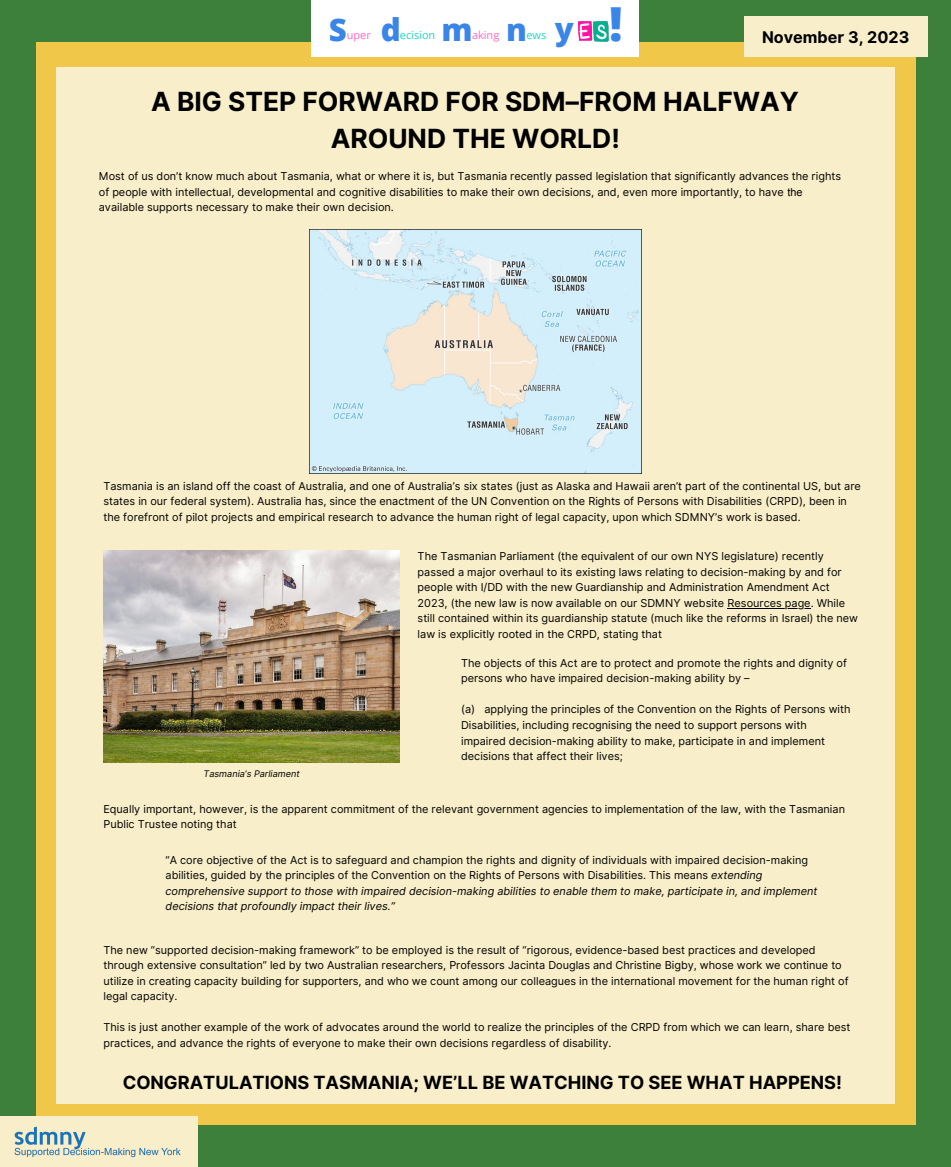
<style>
.page{position:relative;width:951px;height:1167px;background:#fff}
.page>*{position:absolute;margin:0;border:0;box-sizing:border-box;transform-origin:0 0}
.t1{font:800 46.92px "Open Sans";color:#3a85e8}
.t2{font:800 31.2px "Open Sans";color:#3a85e8}
.t3{font:700 26.4px/36.9px "Inter";color:#000;text-align:center}
.t4{font:700 18.18px "Inter";color:#000}
.t5{font:700 16.11px "Inter";color:#000}
.t6{font:10.92px/15.5px "Inter";color:#000}
.t7{font:10.92px "Open Sans";color:#1bd8bc}
.t8{font:10.92px "Open Sans";color:#ff66c4}
.t9{font:italic 9.12px "Inter";color:#000}
.s1{font-family:"Arial"}
.s2{font-style:italic}
</style>
<div class="page">
<div style="left:0;top:0;width:950px;height:1166px;background:#3c803c"></div>
<div style="left:36px;top:42px;width:879px;height:1082px;background:#f0c748"></div>
<div style="left:312px;top:0;width:327px;height:57px;background:#fff"></div>
<img style="left:579px;top:22px;width:29px;height:20px">
<svg style="left:566px;top:21px;width:13px;height:18px"></svg>
<div style="left:743px;top:17px;width:184px;height:40px;background:#f8eec9"></div>
<div style="left:0;top:1116px;width:198px;height:50px;background:#f8eec9"></div>
<img style="left:15px;top:1126px;width:166px;height:32px">
<div style="left:56px;top:67px;width:838px;height:1036px;background:#f8eec9"></div>
<img style="left:103px;top:550px;width:297px;height:212px">
<img style="left:309px;top:230px;width:333px;height:243px">
<hr style="left:727px;top:607px;width:83px;height:1px;background:#000">
<p class="t2" style="left:329px;top:7px;width:20px">S</p>
<p class="t8" style="left:347px;top:28px;width:25px">uper</p>
<p class="t2" style="left:381px;top:7px;width:22px">d</p>
<p class="t7" style="left:400px;top:28px;width:37px">ecision</p>
<p class="t2" style="left:441px;top:7px;width:33px">m</p>
<p class="t8" style="left:472px;top:28px;width:29px">aking</p>
<p class="t2" style="left:506px;top:7px;width:22px">n</p>
<p class="t7" style="left:526px;top:28px;width:21px">ews</p>
<p class="t2" style="left:554px;top:7px;width:21px">y</p>
<p class="t1" style="left:609px;top:-9px;width:15px">!</p>
<p class="t5" style="left:762px;top:27px;width:149px">November 3, 2023</p>
<p class="t3" style="left:151px;top:83px;width:649px">A BIG STEP FORWARD FOR SDM–FROM HALFWAY<br>AROUND THE WORLD!</p>
<p class="t6" style="left:99px;top:169px;width:743px">Most of us don’t know much about Tasmania, what or where it is, but Tasmania recently passed legislation that significantly advances the rights of people with intellectual, developmental and cognitive disabilities to make their own decisions, and, even more importantly, to have <span class="s1">the </span>available supports necessary to make their own decision.</p>
<p class="t6" style="left:103px;top:478px;width:759px">Tasmania is an island off the coast of Australia, and one of Australia’s six states (just as Alaska and Hawaii aren’t part of the continental US, but are states in our federal system). Australia has, since the enactment of the UN Convention on the Rights of Persons with Disabilities (CRPD), been in the forefront of pilot projects and empirical research to advance the human right of legal capacity, upon which SDMNY’s work is based.</p>
<p class="t6" style="left:417px;top:548px;width:442px">The Tasmanian Parliament (the equivalent of our own NYS legislature) recently passed a major overhaul to its existing laws relating to decision-making by and for people with I/DD with the new Guardianship and Administration Amendment Act 2023, (the new law is now available on our SDMNY website Resources page. While still contained within its guardianship statute (much like the reforms in Israel) the new law is explicitly rooted in the CRPD, stating that</p>
<p class="t6" style="left:461px;top:655px;width:387px">The objects of this Act are to protect and promote the rights and dignity of persons who have impaired decision-making ability by –</p>
<p class="t6" style="left:461px;top:701px;width:391px">(a) applying the principles of the Convention on the Rights of Persons with Disabilities, including recognising the need to support persons with impaired decision-making ability to make, participate in and implement decisions that affect their lives;</p>
<p class="t9" style="left:203px;top:767px;width:98px">Tasmania’s Parliament</p>
<p class="t6" style="left:103px;top:801px;width:743px">Equally important, however, is the apparent commitment of the relevant government agencies to implementation of the law, with the Tasmanian<br>Public Trustee noting that</p>
<p class="t6" style="left:165px;top:851px;width:653px">“A core objective of the Act is to safeguard and champion the rights and dignity of individuals with impaired decision-making abilities, guided by the principles of the Convention on the Rights of Persons with Disabilities. This means <span class="s2">extending comprehensive support to those with impaired decision-making abilities to enable them to make, participate in, and implement decisions that profoundly impact their lives.”</span></p>
<p class="t6" style="left:103px;top:941px;width:746px">The new “supported decision-making framework” to be employed is the result of “rigorous, evidence-based best practices and developed through extensive consultation” led by two Australian researchers, Professors Jacinta Douglas and Christine Bigby, whose work we continue to utilize in creating capacity building for supporters, and who we count among our colleagues in the international movement for the human right of legal capacity.</p>
<p class="t6" style="left:103px;top:1019px;width:748px">This is just another example of the work of advocates around the world to realize the principles of the CRPD from which we can learn, share best practices, and advance the rights of everyone to make their own decisions regardless of disability.</p>
<p class="t4" style="left:123px;top:1071px;width:720px">CONGRATULATIONS TASMANIA; WE’LL BE WATCHING TO SEE WHAT HAPPENS!</p>
</div>
